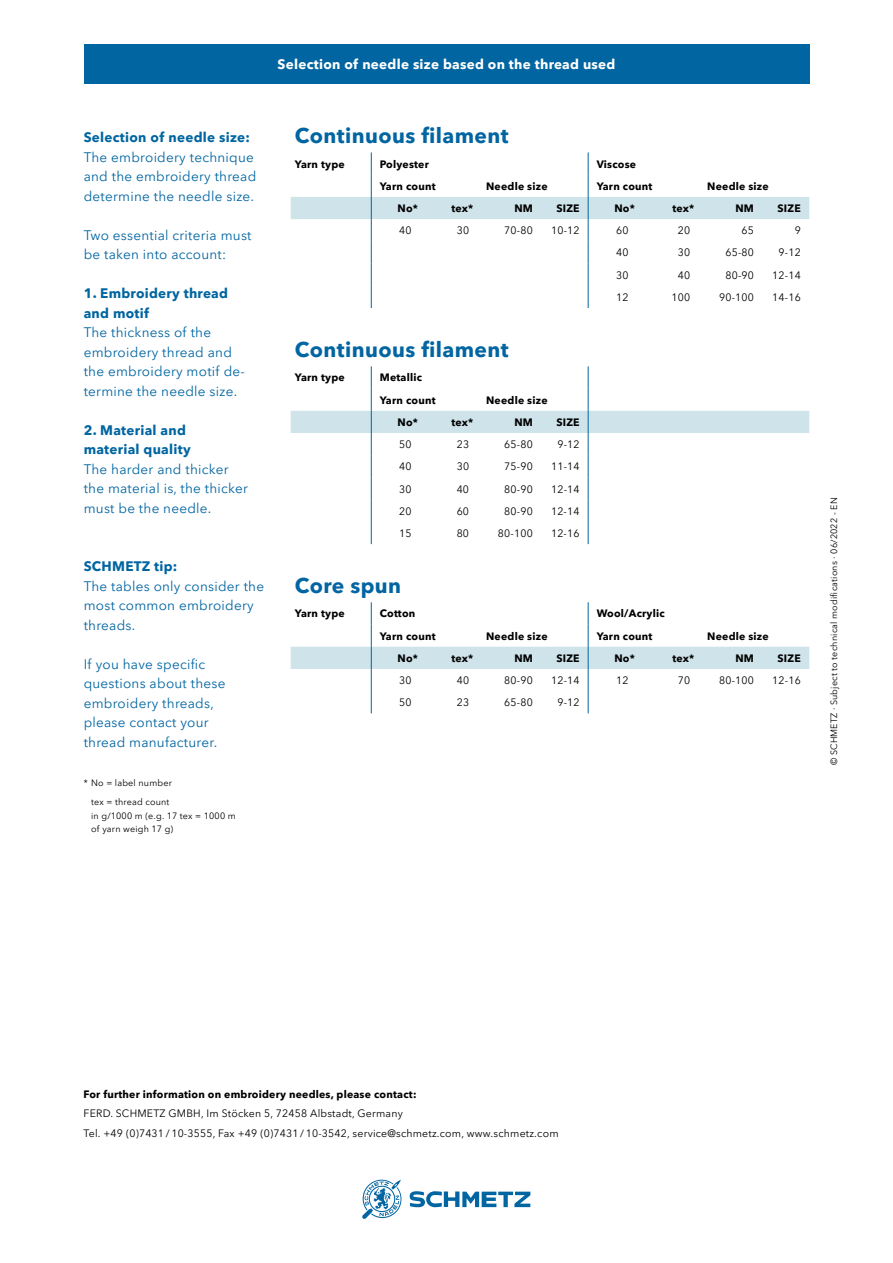
<style>
.page{position:relative;width:893px;height:1263px;background:#fff}
.page>*{position:absolute;margin:0;border:0;box-sizing:border-box;transform-origin:0 0}
.t1{font:700 21px "Avenir Next W1 G";letter-spacing:.02em;color:#0065a1}
.t2{font:13.5px/19.5px "Avenir Next W1 G";letter-spacing:.02em;color:#0065a1}
.t3{font:700 13.5px/19.5px "Avenir Next W1 G";letter-spacing:.02em;color:#0065a1}
.t4{font:700 13.5px "Avenir Next W1 G";letter-spacing:.02em;color:#fff}
.t5{font:10.5px/19.5px "Avenir Next W1 G";letter-spacing:.02em;color:#000}
.t6{font:700 10.5px/22.2px "Avenir Next W1 G";letter-spacing:.02em;color:#000}
.t7{font:9px/19.5px "Avenir Next W1 G";letter-spacing:.02em;color:#000;text-align:center}
</style>
<div class="page">
<svg style="left:362px;top:1180px;width:40px;height:39px"></svg>
<svg style="left:410px;top:1191px;width:120px;height:16px"></svg>
<svg style="left:291px;top:152px;width:518px;height:156px"></svg>
<svg style="left:291px;top:602px;width:518px;height:111px"></svg>
<svg style="left:291px;top:366px;width:518px;height:178px"></svg>
<div style="left:84px;top:45px;width:725px;height:39px;background:#0065a1"></div>
<p class="t4" style="left:278px;top:54px;width:339px">Selection of needle size based on the thread used</p>
<p class="t3" style="left:84px;top:127px;width:168px">Selection of needle size:</p>
<p class="t2" style="left:84px;top:146px;width:174px">The embroidery technique and the embroidery thread determine the needle size.</p>
<p class="t2" style="left:84px;top:224px;width:169px">Two essential criteria must be taken into account:</p>
<p class="t3" style="left:84px;top:283px;width:146px">1. Embroidery thread and motif</p>
<p class="t2" style="left:84px;top:321px;width:163px">The thickness of the embroidery thread and the embroidery motif de&shy;termine the needle size.</p>
<p class="t3" style="left:84px;top:419px;width:108px">2. Material and material quality</p>
<p class="t2" style="left:84px;top:458px;width:166px">The harder and thicker the material is, the thicker must be the needle.</p>
<p class="t3" style="left:84px;top:556px;width:95px">SCHMETZ tip:</p>
<p class="t2" style="left:84px;top:575px;width:182px">The tables only consider the most common embroidery threads.</p>
<p class="t2" style="left:84px;top:653px;width:143px">If you have specific questions about these embroidery threads, please contact your thread manufacturer.</p>
<p class="t7" style="left:84px;top:772px;width:90px">* No = label number tex = thread count</p>
<p class="t7" style="left:91px;top:808px;width:146px;line-height:13.5px;text-align:left">in g/1000 m (e.g. 17 tex = 1000 m of yarn weigh 17 g)</p>
<h1 class="t1" style="left:295px;top:119px;width:215px">Continuous filament</h1>
<p class="t6" style="left:295px;top:152px;width:51px">Yarn type</p>
<p class="t6" style="left:380px;top:152px;width:51px">Polyester</p>
<p class="t6" style="left:597px;top:152px;width:41px">Viscose</p>
<p class="t6" style="left:380px;top:174px;width:57px">Yarn count</p>
<p class="t6" style="left:486px;top:174px;width:63px">Needle size</p>
<p class="t6" style="left:597px;top:174px;width:57px">Yarn count</p>
<p class="t6" style="left:707px;top:174px;width:63px">Needle size</p>
<p class="t6" style="left:398px;top:196px;width:22px">No*</p>
<p class="t6" style="left:451px;top:196px;width:23px">tex*</p>
<p class="t6" style="left:514px;top:196px;width:20px">NM</p>
<p class="t6" style="left:556px;top:196px;width:25px">SIZE</p>
<p class="t6" style="left:614px;top:196px;width:22px">No*</p>
<p class="t6" style="left:672px;top:196px;width:23px">tex*</p>
<p class="t6" style="left:735px;top:196px;width:20px">NM</p>
<p class="t6" style="left:777px;top:196px;width:25px">SIZE</p>
<p class="t5" style="left:399px;top:220px;width:14px">40</p>
<p class="t5" style="left:457px;top:220px;width:14px">30</p>
<p class="t5" style="left:504px;top:220px;width:30px">70-80</p>
<p class="t5" style="left:551px;top:220px;width:30px">10-12</p>
<p class="t5" style="left:616px;top:220px;width:14px">60</p>
<p class="t5" style="left:678px;top:220px;width:14px">20</p>
<p class="t5" style="left:742px;top:220px;width:14px">65</p>
<p class="t5" style="left:795px;top:220px;width:8px">9</p>
<p class="t5" style="left:616px;top:242px;width:14px">40</p>
<p class="t5" style="left:678px;top:242px;width:14px">30</p>
<p class="t5" style="left:725px;top:242px;width:30px">65-80</p>
<p class="t5" style="left:778px;top:242px;width:24px">9-12</p>
<p class="t5" style="left:616px;top:264px;width:14px">30</p>
<p class="t5" style="left:678px;top:264px;width:14px">40</p>
<p class="t5" style="left:725px;top:264px;width:30px">80-90</p>
<p class="t5" style="left:772px;top:264px;width:30px">12-14</p>
<p class="t5" style="left:616px;top:286px;width:14px">12</p>
<p class="t5" style="left:671px;top:286px;width:20px">100</p>
<p class="t5" style="left:719px;top:286px;width:36px">90-100</p>
<p class="t5" style="left:772px;top:286px;width:30px">14-16</p>
<h1 class="t1" style="left:295px;top:333px;width:215px">Continuous filament</h1>
<p class="t6" style="left:295px;top:366px;width:51px">Yarn type</p>
<p class="t6" style="left:380px;top:366px;width:57px">Metallic<br>Yarn count</p>
<p class="t6" style="left:486px;top:388px;width:63px">Needle size</p>
<p class="t6" style="left:398px;top:410px;width:22px">No*</p>
<p class="t6" style="left:451px;top:410px;width:23px">tex*</p>
<p class="t6" style="left:514px;top:410px;width:20px">NM</p>
<p class="t6" style="left:556px;top:410px;width:25px">SIZE</p>
<p class="t5" style="left:399px;top:434px;width:14px">50</p>
<p class="t5" style="left:457px;top:434px;width:14px">23</p>
<p class="t5" style="left:504px;top:434px;width:30px">65-80</p>
<p class="t5" style="left:557px;top:434px;width:24px">9-12</p>
<p class="t5" style="left:399px;top:456px;width:14px">40</p>
<p class="t5" style="left:457px;top:456px;width:14px">30</p>
<p class="t5" style="left:504px;top:456px;width:30px">75-90</p>
<p class="t5" style="left:551px;top:456px;width:30px">11-14</p>
<p class="t5" style="left:399px;top:478px;width:14px">30</p>
<p class="t5" style="left:457px;top:478px;width:14px">40</p>
<p class="t5" style="left:504px;top:478px;width:30px">80-90</p>
<p class="t5" style="left:551px;top:478px;width:30px">12-14</p>
<p class="t5" style="left:399px;top:500px;width:14px">20</p>
<p class="t5" style="left:457px;top:500px;width:14px">60</p>
<p class="t5" style="left:504px;top:500px;width:30px">80-90</p>
<p class="t5" style="left:551px;top:500px;width:30px">12-14</p>
<p class="t5" style="left:399px;top:523px;width:14px">15</p>
<p class="t5" style="left:457px;top:523px;width:14px">80</p>
<p class="t5" style="left:498px;top:523px;width:36px">80-100</p>
<p class="t5" style="left:551px;top:523px;width:30px">12-16</p>
<h1 class="t1" style="left:295px;top:568px;width:108px">Core spun</h1>
<p class="t6" style="left:295px;top:602px;width:51px">Yarn type</p>
<p class="t6" style="left:380px;top:602px;width:37px">Cotton</p>
<p class="t6" style="left:597px;top:602px;width:70px">Wool/Acrylic</p>
<p class="t6" style="left:380px;top:624px;width:57px">Yarn count</p>
<p class="t6" style="left:486px;top:624px;width:63px">Needle size</p>
<p class="t6" style="left:597px;top:624px;width:57px">Yarn count</p>
<p class="t6" style="left:707px;top:624px;width:63px">Needle size</p>
<p class="t6" style="left:398px;top:646px;width:22px">No*</p>
<p class="t6" style="left:451px;top:646px;width:23px">tex*</p>
<p class="t6" style="left:514px;top:646px;width:20px">NM</p>
<p class="t6" style="left:556px;top:646px;width:25px">SIZE</p>
<p class="t6" style="left:614px;top:646px;width:22px">No*</p>
<p class="t6" style="left:672px;top:646px;width:23px">tex*</p>
<p class="t6" style="left:735px;top:646px;width:20px">NM</p>
<p class="t6" style="left:777px;top:646px;width:25px">SIZE</p>
<p class="t5" style="left:399px;top:670px;width:14px">30</p>
<p class="t5" style="left:457px;top:670px;width:14px">40</p>
<p class="t5" style="left:504px;top:670px;width:30px">80-90</p>
<p class="t5" style="left:551px;top:670px;width:30px">12-14</p>
<p class="t5" style="left:616px;top:670px;width:14px">12</p>
<p class="t5" style="left:678px;top:670px;width:14px">70</p>
<p class="t5" style="left:719px;top:670px;width:36px">80-100</p>
<p class="t5" style="left:772px;top:670px;width:30px">12-16</p>
<p class="t5" style="left:399px;top:692px;width:14px">50</p>
<p class="t5" style="left:457px;top:692px;width:14px">23</p>
<p class="t5" style="left:504px;top:692px;width:30px">65-80</p>
<p class="t5" style="left:557px;top:692px;width:24px">9-12</p>
<p class="t7" style="left:823px;top:765px;width:269px;rotate:-90deg">© SCHMETZ · Subject to technical modifications · 06/2022 - EN</p>
<p class="t6" style="left:84px;top:1082px;width:334px">For further information on embroidery needles, please contact:</p>
<p class="t5" style="left:84px;top:1103px;width:476px">FERD. SCHMETZ GMBH, Im Stöcken 5, 72458 Albstadt, Germany<br>Tel. +49 (0)7431 / 10-3555, Fax +49 (0)7431 / 10-3542, service@schmetz.com, www.schmetz.com</p>
</div>
